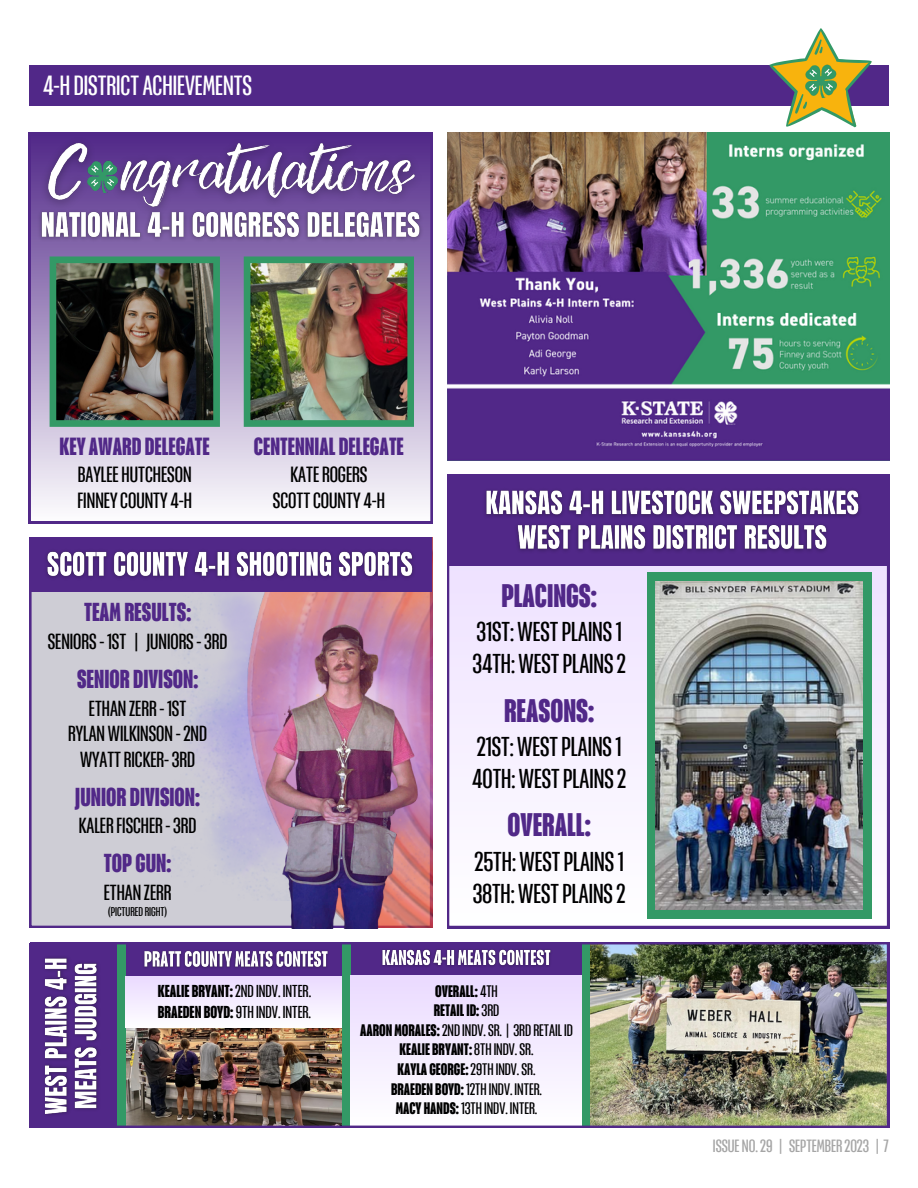
<style>
.page{position:relative;width:918px;height:1188px;background:#fff}
.page>*{position:absolute;margin:0;border:0;box-sizing:border-box;transform-origin:0 0}
.t1{font:700 27.6px "Placard Next";color:#512888}
.t2{font:23.4px "Placard Next";color:#fff}
.t3{font:23.1px "Placard Next";color:#000}
.t4{font:700 21.9px "Placard Next";color:#512888}
.t5{font:700 21px "Placard Next";color:#512888}
.t6{font:18.6px "Placard Next";color:#000}
.t7{font:18.45px "Placard Next";color:#000}
.t8{font:15px "Placard Next";color:#a6a6a6}
.t9{font:14.55px "Placard Next";color:#000}
.t10{font:14.1px "Placard Next";color:#000}
.t11{font:700 14.1px "Placard Next";color:#000}
.t12{font:10.8px "Placard Next";color:#000}
.s1{font-weight:700}
.s2{font-weight:400}
</style>
<div class="page">
<div style="left:29px;top:65px;width:860px;height:40px;background:#512888"></div>
<svg style="left:29px;top:133px;width:404px;height:390px"></svg>
<img style="left:50px;top:256px;width:170px;height:171px">
<img style="left:244px;top:256px;width:170px;height:171px">
<img style="left:35px;top:132px;width:394px;height:121px">
<img style="left:87px;top:161px;width:32px;height:33px">
<img style="left:447px;top:133px;width:442px;height:327px">
<div style="left:29px;top:538px;width:207px;height:390px;background:#cecdd5"></div>
<img style="left:172px;top:548px;width:261px;height:353px">
<img style="left:256px;top:610px;width:176px;height:319px">
<div style="left:31px;top:538px;width:401px;height:54px;background:#512888"></div>
<svg style="left:447px;top:566px;width:442px;height:362px"></svg>
<svg style="left:769px;top:28px;width:103px;height:99px"></svg>
<img style="left:805px;top:65px;width:33px;height:34px">
<div style="left:447px;top:475px;width:442px;height:91px;background:#512888"></div>
<div style="left:647px;top:572px;width:224px;height:347px;background:#396"></div>
<img style="left:656px;top:581px;width:207px;height:329px">
<div style="left:29px;top:943px;width:88px;height:184px;background:#512888"></div>
<img style="left:31px;top:942px;width:858px;height:186px">
<img style="left:46px;top:551px;width:368px;height:27px">
<img style="left:485px;top:490px;width:375px;height:61px">
<p class="t2" style="left:43px;top:69px;width:211px">4-H DISTRICT ACHIEVEMENTS</p>
<p class="t5" style="left:60px;top:432px;width:152px">KEY AWARD DELEGATE</p>
<p class="t6" style="left:78px;top:462px;width:115px">BAYLEE HUTCHESON</p>
<p class="t6" style="left:78px;top:487px;width:116px">FINNEY COUNTY 4-H</p>
<p class="t5" style="left:254px;top:432px;width:152px">CENTENNIAL DELEGATE</p>
<p class="t6" style="left:290px;top:462px;width:79px">KATE ROGERS</p>
<p class="t6" style="left:273px;top:487px;width:113px">SCOTT COUNTY 4-H</p>
<p class="t4" style="left:84px;top:597px;width:109px">TEAM RESULTS:</p>
<p class="t7" style="left:48px;top:629px;width:181px">SENIORS - 1ST | JUNIORS - 3RD</p>
<p class="t4" style="left:77px;top:664px;width:123px">SENIOR DIVISON:</p>
<p class="t7" style="left:89px;top:695px;width:99px">ETHAN ZERR - 1ST</p>
<p class="t7" style="left:68px;top:721px;width:140px">RYLANWILKINSON -2ND</p>
<p class="t7" style="left:80px;top:746px;width:117px">WYATT RICKER- 3RD</p>
<p class="t4" style="left:75px;top:782px;width:126px">JUNIOR DIVISION:</p>
<p class="t7" style="left:79px;top:813px;width:119px">KALER FISCHER - 3RD</p>
<p class="t4" style="left:104px;top:848px;width:69px">TOP GUN:</p>
<p class="t7" style="left:104px;top:879px;width:69px">ETHAN ZERR</p>
<p class="t12" style="left:108px;top:905px;width:60px">(PICTURED RIGHT)</p>
<p class="t1" style="left:501px;top:576px;width:97px">PLACINGS:</p>
<p class="t3" style="left:477px;top:616px;width:147px">31ST:WEST PLAINS 1</p>
<p class="t3" style="left:473px;top:648px;width:155px">34TH:WEST PLAINS 2</p>
<p class="t1" style="left:504px;top:691px;width:92px">REASONS:</p>
<p class="t3" style="left:477px;top:730px;width:146px">21ST:WEST PLAINS 1</p>
<p class="t3" style="left:472px;top:762px;width:155px">40TH:WEST PLAINS 2</p>
<p class="t1" style="left:507px;top:806px;width:85px">OVERALL:</p>
<p class="t3" style="left:475px;top:845px;width:151px">25TH:WEST PLAINS 1</p>
<p class="t3" style="left:473px;top:877px;width:154px">38TH:WEST PLAINS 2</p>
<p class="t9" style="left:158px;top:981px;width:155px"><span class="s1">KEALIE BRYANT:</span>2ND INDV. INTER.</p>
<p class="t9" style="left:158px;top:1001px;width:155px"><span class="s1">BRAEDEN BOYD:</span> 9TH INDV. INTER.</p>
<p class="t11" style="left:435px;top:981px;width:64px">OVERALL: <span class="s2">4TH</span></p>
<p class="t11" style="left:434px;top:1001px;width:67px">RETAIL ID: <span class="s2">3RD</span></p>
<p class="t10" style="left:360px;top:1020px;width:214px"><span class="s1">AARON MORALES:</span> 2ND INDV. SR. | 3RD RETAILID</p>
<p class="t11" style="left:400px;top:1040px;width:135px">KEALIE BRYANT: <span class="s2">8TH INDV. SR.</span></p>
<p class="t11" style="left:398px;top:1060px;width:139px">KAYLA GEORGE:<span class="s2">29TH INDV. SR.</span></p>
<p class="t10" style="left:391px;top:1079px;width:152px"><span class="s1">BRAEDEN BOYD:</span> 12TH INDV. INTER.</p>
<p class="t10" style="left:396px;top:1099px;width:143px"><span class="s1">MACY HANDS:</span> 13TH INDV. INTER.</p>
<p class="t8" style="left:713px;top:1135px;width:177px">ISSUE NO.29 | SEPTEMBER 2023 | 7</p>
</div>
